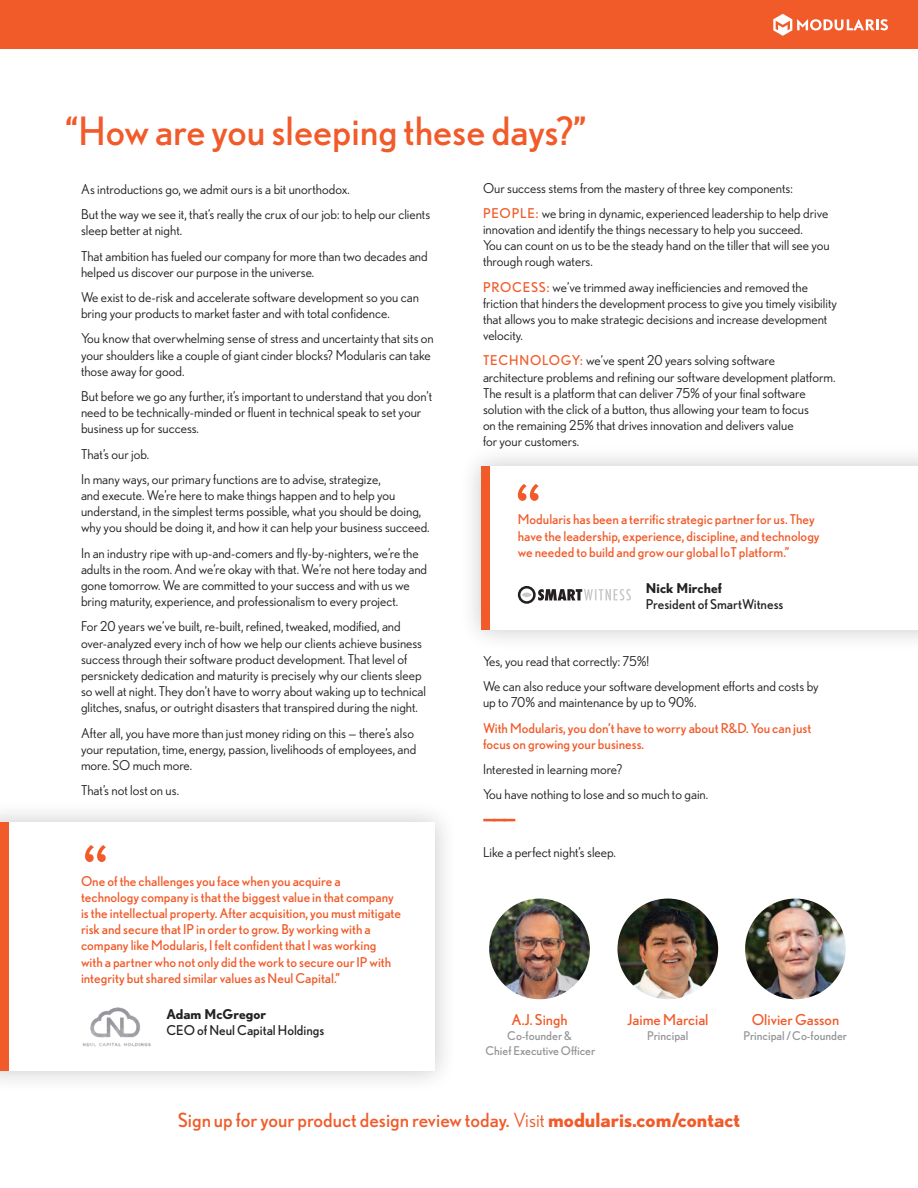
<style>
.page{position:relative;width:918px;height:1188px;background:#fff}
.page>*{position:absolute;margin:0;border:0;box-sizing:border-box;transform-origin:0 0}
.t1{font:75px "Proxima Nova";color:#f15b2a}
.t2{font:39px "Nobel";color:#f15b2a}
.t3{font:19.5px "Nobel";color:#f15b2a}
.t4{font:15px "Nobel";color:#f15b2a}
.t5{font:13.5px/16.2px "Nobel";color:#231f20}
.t6{font:13.5px/16.2px "Nobel";color:#f15b2a}
.t7{font:13.5px "Nobel";color:#252321}
.t8{font:700 13.5px "Nobel";color:#252321}
.t9{font:900 13.5px "Nobel";color:#f15b2a}
.t10{font:12px/15px "Nobel";color:#939598;text-align:center}
.s1{color:#f15b2a}
.s2{font-style:inherit}
.s3{font-weight:700}
</style>
<div class="page">
<div style="left:0;top:799px;width:458px;height:295px;background:#231f20;opacity:.25"></div>
<div style="left:0;top:822px;width:435px;height:249px;background:#fff"></div>
<div style="left:0;top:822px;width:9px;height:249px;background:#f15b2a"></div>
<img style="left:82px;top:1007px;width:69px;height:39px">
<div style="left:459px;top:443px;width:459px;height:209px;background:#231f20;opacity:.25"></div>
<div style="left:482px;top:466px;width:436px;height:163px;background:#fff"></div>
<div style="left:482px;top:466px;width:8px;height:163px;background:#f15b2a"></div>
<svg style="left:518px;top:484px;width:21px;height:17px"></svg>
<svg style="left:518px;top:586px;width:113px;height:18px"></svg>
<img style="left:489px;top:899px;width:101px;height:100px;border-radius:50px">
<img style="left:617px;top:899px;width:101px;height:100px;border-radius:50px">
<img style="left:745px;top:899px;width:101px;height:100px;border-radius:50px">
<div style="left:0;top:0;width:918px;height:48px;background:#f15b2a"></div>
<svg style="left:773px;top:14px;width:115px;height:22px"></svg>
<h2 class="t2" style="left:65px;top:109px;width:523px">“How are you sleeping these days?”</h2>
<p class="t5" style="left:81px;top:176px;width:351px;line-height:25.2px">As introductions go, we admit ours is a bit unorthodox.<br>But the way we see it, that’s really the crux of our job: to help our clients</p>
<p class="t5" style="left:81px;top:218px;width:348px;line-height:25.2px">sleep better at night.<br>That ambition has fueled our company for more than two decades and</p>
<p class="t5" style="left:81px;top:259px;width:340px;line-height:25.2px">helped us discover our purpose in the universe.<br>We exist to de-risk and accelerate software development so you can</p>
<p class="t5" style="left:81px;top:301px;width:354px;line-height:25.2px">bring your products to market faster and with total confidence.<br>You know that overwhelming sense of stress and uncertainty that sits on</p>
<p class="t5" style="left:81px;top:347px;width:351px">your shoulders like a couple of giant cinder blocks? Modularis can take those away for good.</p>
<p class="t5" style="left:81px;top:388px;width:353px">But before we go any further, it’s important to understand that you don’t need to be technically-minded or fluent in technical speak to set your business up for success.</p>
<p class="t5" style="left:81px;top:441px;width:301px;line-height:25.2px">That’s our job.<br>In many ways, our primary functions are to advise, strategize,</p>
<p class="t5" style="left:81px;top:487px;width:350px">and execute. We’re here to make things happen and to help you understand, in the simplest terms possible, what you should be doing, why you should be doing it, and how it can help your business succeed.</p>
<p class="t5" style="left:81px;top:545px;width:348px">In an industry ripe with up-and-comers and fly-by-nighters, we’re the adults in the room. And we’re okay with that. We’re not here today and gone tomorrow. We are committed to your success and with us we bring maturity, experience, and professionalism to every project.</p>
<p class="t5" style="left:81px;top:618px;width:347px">For 20 years we’ve built, re-built, refined, tweaked, modified, and over-analyzed every inch of how we help our clients achieve business success through their software product development. That level of persnickety dedication and maturity is precisely why our clients sleep so well at night. They don’t have to worry about waking up to technical glitches, snafus, or outright disasters that transpired during the night.</p>
<p class="t5" style="left:81px;top:725px;width:337px">After all, you have more than just money riding on this — there’s also your reputation, time, energy, passion, livelihoods of employees, and more. SO much more.</p>
<p class="t5" style="left:81px;top:782px;width:100px">That’s not lost on us.</p>
<h1 class="t1" style="left:81px;top:828px;width:31px">“</h1>
<p class="t6" style="left:81px;top:872px;width:322px">One of the challenges you face when you acquire a technology company is that the biggest value in that company is the intellectual property. After acquisition, you must mitigate risk and secure that IP in order to grow. By working with a company like Modularis, I felt confident that I was working with a partner who not only did the work to secure our IP with integrity but shared similar values as Neul Capital.”</p>
<p class="t8" style="left:166px;top:1006px;width:101px">Adam McGregor</p>
<p class="t7" style="left:166px;top:1023px;width:160px">CEO of Neul Capital Holdings</p>
<p class="t5" style="left:483px;top:175px;width:347px;line-height:25.2px">Our success stems from the mastery of three key components:<br><span class="s1">PEOPLE:</span> we bring in dynamic, experienced leadership to help drive</p>
<p class="t5" style="left:483px;top:221px;width:348px">innovation and identify the things necessary to help you succeed.<br>You can count on us to be the steady hand on the tiller that will see you through rough waters.</p>
<p class="t5" style="left:483px;top:279px;width:355px"><span class="s1">PROCESS:</span> we’ve trimmed away inefficiencies and removed the friction that hinders the development process to give you timely visibility that allows you to make strategic decisions and increase development velocity.</p>
<p class="t5" style="left:483px;top:352px;width:354px"><span class="s1">TECHNOLOGY:</span> we’ve spent 20 years solving software architecture problems and refining our software development platform.<br>The result is a platform that can deliver 75% of your final software solution with the click of a button, thus allowing your team to focus<br>on the remaining 25% that drives innovation and delivers value<br>for your customers.</p>
<p class="t6" style="left:518px;top:511px;width:303px">Modularis has been a terrific strategic partner for us. They have the leadership, experience, discipline, and technology we needed to build and grow our global IoT platform.”</p>
<p class="t8" style="left:646px;top:580px;width:77px">Nick Mirchef</p>
<p class="t7" style="left:646px;top:597px;width:139px">President of SmartWitness</p>
<p class="t5" style="left:483px;top:648px;width:337px;line-height:25.2px">Yes, you read that correctly: 75%!<br>We can also reduce your software development efforts and costs by</p>
<p class="t5" style="left:483px;top:694px;width:215px">up to 70% and maintenance by up to 90%.</p>
<p class="t6" style="left:483px;top:719px;width:330px">With Modularis, you don’t have to worry about R&amp;D. You can just focus on growing your business.</p>
<p class="t5" style="left:483px;top:756px;width:227px;line-height:25.2px">Interested in learning more?<br>You have nothing to lose and so much to gain.</p>
<p class="t9" style="left:483px;top:811px;width:34px">———</p>
<p class="t5" style="left:483px;top:844px;width:135px">Like a perfect night’s sleep.</p>
<p class="t4" style="left:512px;top:1011px;width:58px">A.J. Singh</p>
<p class="t10" style="left:486px;top:1028px;width:111px">Co-founder &amp;<br>Chief Executive Officer</p>
<p class="t4" style="left:627px;top:1011px;width:83px">Jaime Marcial</p>
<p class="t10" style="left:647px;top:1028px;width:43px">Principal</p>
<p class="t4" style="left:752px;top:1011px;width:89px">Olivier Gasson</p>
<p class="t10" style="left:744px;top:1028px;width:105px">Principal / Co-founder</p>
<h3 class="t3" style="left:178px;top:1109px;width:564px">Sign up for your product design review today. <span class="s2">Visit</span> <span class="s3">modularis.com/contact</span></h3>
</div>
